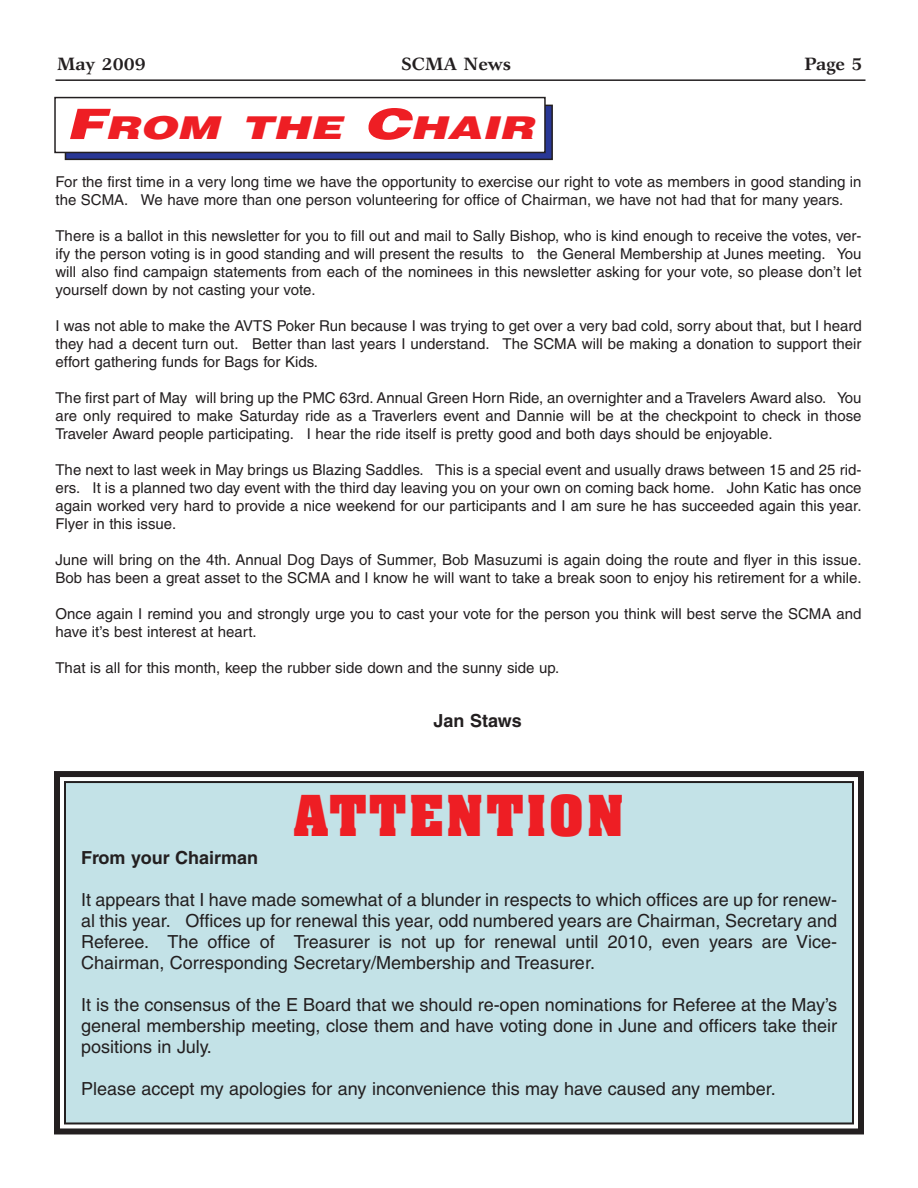
<style>
.page{position:relative;width:918px;height:1188px;background:#fff}
.page>*{position:absolute;margin:0;border:0;box-sizing:border-box;transform-origin:0 0}
.t1{font:700 48px "Aachen";letter-spacing:.07em;color:#ee1e24}
.t2{font:italic 900 31.5px "Helvetica";color:#ee1e24;scale:1.41 1}
.t3{font:18px/21px "Helvetica";color:#231f20;text-align:justify}
.t4{font:700 18px "Helvetica";color:#231f20}
.t5{font:700 18px "Garth Graphic";color:#231f20}
.t6{font:15px/18px "Helvetica";color:#231f20;text-align:justify}
.s1{font-size:42px}
</style>
<div class="page">
<div style="left:65px;top:782px;width:788px;height:341px;background:#c3e2e7"></div>
<div style="left:54px;top:771px;width:810px;height:363px;border:6px solid #231f20"></div>
<div style="left:64px;top:781px;width:790px;height:343px;border:2px solid #231f20"></div>
<hr style="left:56px;top:79px;width:810px;height:2px;background:#231f20">
<svg style="left:67px;top:107px;width:484px;height:51px;background:#283690"></svg>
<div style="left:65px;top:105px;width:488px;height:55px;border:1px solid #231f20"></div>
<div style="left:55px;top:98px;width:490px;height:54px;background:#fff"></div>
<div style="left:54px;top:97px;width:492px;height:56px;border:1px solid #231f20"></div>
<p class="t5" style="left:57px;top:57px;width:90px">May 2009</p>
<p class="t5" style="left:402px;top:57px;width:111px">SCMA News</p>
<p class="t5" style="left:804px;top:57px;width:60px">Page 5</p>
<h2 class="t2" style="left:66px;top:116px;width:338px"><span class="s1">F</span>ROM THE <span class="s1">C</span>HAIR</h2>
<p class="t6" style="left:56px;top:174px;width:808px">For the first time in a very long time we have the opportunity to exercise our right to vote as members in good standing in the SCMA. We have more than one person volunteering for office of Chairman, we have not had that for many years.</p>
<p class="t6" style="left:56px;top:228px;width:808px">There is a ballot in this newsletter for you to fill out and mail to Sally Bishop, who is kind enough to receive the votes, ver&shy;ify the person voting is in good standing and will present the results to the General Membership at Junes meeting. You will also find campaign statements from each of the nominees in this newsletter asking for your vote, so please don’t let yourself down by not casting your vote.</p>
<p class="t6" style="left:56px;top:318px;width:808px">I was not able to make the AVTS Poker Run because I was trying to get over a very bad cold, sorry about that, but I heard they had a decent turn out. Better than last years I understand. The SCMA will be making a donation to support their effort gathering funds for Bags for Kids.</p>
<p class="t6" style="left:56px;top:390px;width:808px">The first part of May will bring up the PMC 63rd. Annual Green Horn Ride, an overnighter and a Travelers Award also. You are only required to make Saturday ride as a Traverlers event and Dannie will be at the checkpoint to check in those Traveler Award people participating. I hear the ride itself is pretty good and both days should be enjoyable.</p>
<p class="t6" style="left:56px;top:462px;width:808px">The next to last week in May brings us Blazing Saddles. This is a special event and usually draws between 15 and 25 rid&shy;ers. It is a planned two day event with the third day leaving you on your own on coming back home. John Katic has once again worked very hard to provide a nice weekend for our participants and I am sure he has succeeded again this year.<br>Flyer in this issue.</p>
<p class="t6" style="left:56px;top:552px;width:808px">June will bring on the 4th. Annual Dog Days of Summer, Bob Masuzumi is again doing the route and flyer in this issue.<br>Bob has been a great asset to the SCMA and I know he will want to take a break soon to enjoy his retirement for a while.</p>
<p class="t6" style="left:56px;top:606px;width:808px">Once again I remind you and strongly urge you to cast your vote for the person you think will best serve the SCMA and have it’s best interest at heart.</p>
<p class="t6" style="left:56px;top:660px;width:505px">That is all for this month, keep the rubber side down and the sunny side up.</p>
<p class="t4" style="left:434px;top:714px;width:90px">Jan Staws</p>
<h1 class="t1" style="left:294px;top:795px;width:332px">ATTENTION</h1>
<p class="t4" style="left:81px;top:851px;width:179px">From your Chairman</p>
<p class="t3" style="left:81px;top:891px;width:758px">It appears that I have made somewhat of a blunder in respects to which offices are up for renew&shy;al this year. Offices up for renewal this year, odd numbered years are Chairman, Secretary and Referee. The office of Treasurer is not up for renewal until 2010, even years are Vice-Chairman, Corresponding Secretary/Membership and Treasurer.</p>
<p class="t3" style="left:81px;top:996px;width:758px">It is the consensus of the E Board that we should re-open nominations for Referee at the May’s general membership meeting, close them and have voting done in June and officers take their positions in July.</p>
<p class="t3" style="left:81px;top:1080px;width:696px">Please accept my apologies for any inconvenience this may have caused any member.</p>
</div>
